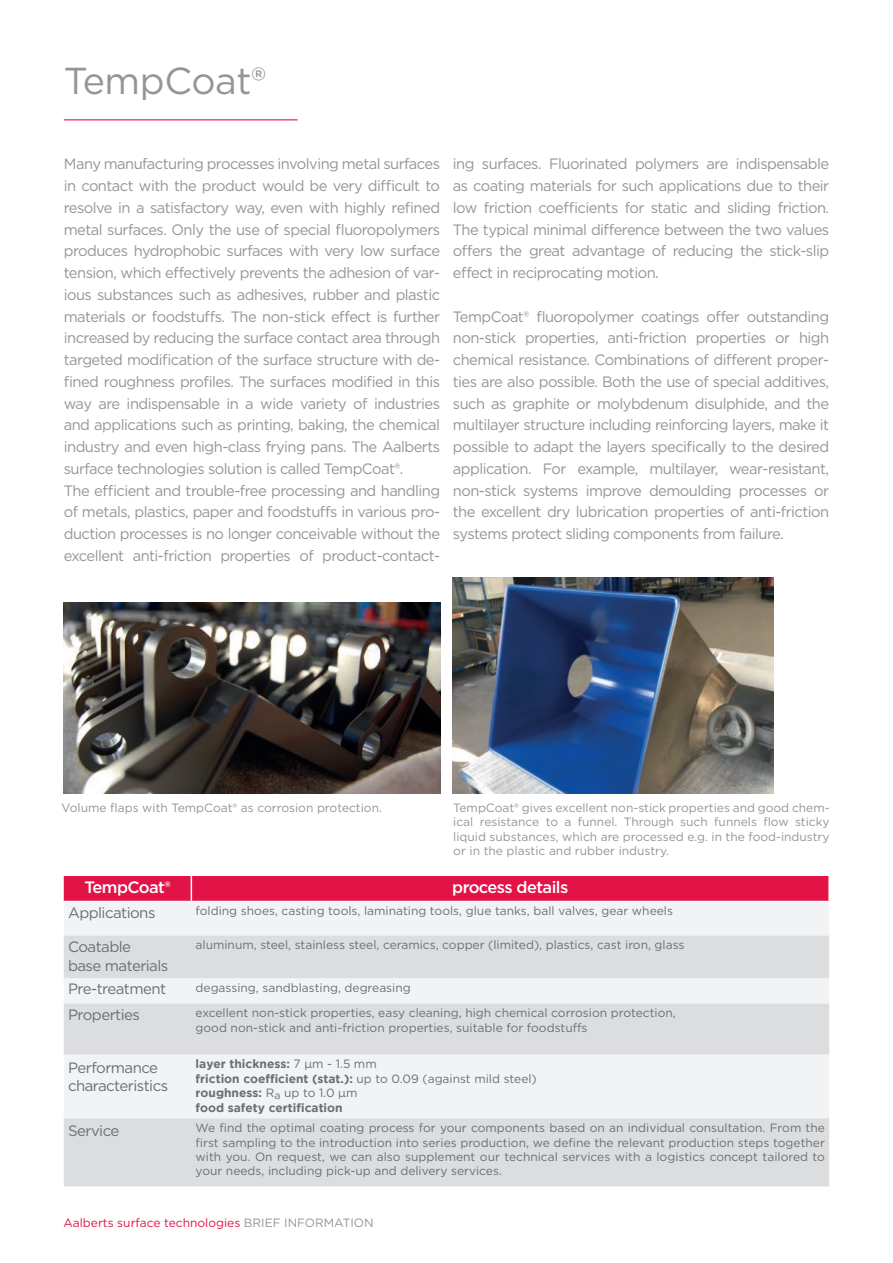
<style>
.page{position:relative;width:893px;height:1263px;background:#fff}
.page>*{position:absolute;margin:0;border:0;box-sizing:border-box;transform-origin:0 0}
.t1{font:37.5px "Gotham";letter-spacing:-.01em;color:#939598}
.t2{font:500 16.5px "Gotham";letter-spacing:-.035em;color:#fff}
.t3{font:15px/21.8px "Gotham";letter-spacing:-.035em;color:#939598;text-align:justify}
.t4{font:15px/18.8px "Gotham";letter-spacing:-.035em;color:#6d6e71}
.t5{font:12px/14.4px "Gotham";color:#6d6e71}
.t6{font:12px/14.4px "Gotham";color:#939598;text-align:justify}
.t7{font:700 12px/14.4px "Gotham";color:#6d6e71}
.t8{font:12px "Gotham";color:#e21347}
.s1{font-weight:400}
.s2{color:#939598}
</style>
<div class="page">
<hr style="left:64px;top:119px;width:234px;height:1px;background:#e21347">
<div style="left:64px;top:903px;width:765px;height:32px;background:#f2f3f4"></div>
<svg style="left:64px;top:935px;width:765px;height:251px;fill:#dcdddf"></svg>
<div style="left:64px;top:876px;width:764px;height:25px;background:#e21347"></div>
<img style="left:64px;top:603px;width:376px;height:191px">
<img style="left:453px;top:577px;width:321px;height:217px">
<h1 class="t1" style="left:64px;top:64px;width:204px">TempCoat®</h1>
<p class="t3" style="left:64px;top:154px;width:378px;text-align:left">Many manufacturing processes involving metal surfaces in contact with the product would be very difficult to resolve in a satisfactory way, even with highly refined metal surfaces. Only the use of special fluoropolymers produces hydrophobic surfaces with very low surface tension, which effectively prevents the adhesion of var&shy;ious substances such as adhesives, rubber and plastic materials or foodstuffs. The non-stick effect is further increased by reducing the surface contact area through targeted modification of the surface structure with de&shy;fined roughness profiles. The surfaces modified in this way are indispensable in a wide variety of industries and applications such as printing, baking, the chemical industry and even high-class frying pans. The Aalberts surface technologies solution is called TempCoat®.<br>The efficient and trouble-free processing and handling of metals, plastics, paper and foodstuffs in various pro&shy;duction processes is no longer conceivable without the excellent anti-friction properties of product-contact-</p>
<p class="t3" style="left:453px;top:154px;width:378px">ing surfaces. Fluorinated polymers are indispensable as coating materials for such applications due to their low friction coefficients for static and sliding friction.<br>The typical minimal difference between the two values offers the great advantage of reducing the stick-slip effect in reciprocating motion.</p>
<p class="t3" style="left:453px;top:306px;width:378px">TempCoat® fluoropolymer coatings offer outstanding non-stick properties, anti-friction properties or high chemical resistance. Combinations of different proper&shy;ties are also possible. Both the use of special additives, such as graphite or molybdenum disulphide, and the multilayer structure including reinforcing layers, make it possible to adapt the layers specifically to the desired application. For example, multilayer, wear-resistant, non-stick systems improve demoulding processes or the excellent dry lubrication properties of anti-friction systems protect sliding components from failure.</p>
<p class="t6" style="left:62px;top:801px;width:322px">Volume flaps with TempCoat® as corrosion protection.</p>
<p class="t6" style="left:453px;top:801px;width:378px">TempCoat® gives excellent non-stick properties and good chem&shy;ical resistance to a funnel. Through such funnels flow sticky liquid substances, which are processed e.g. in the food-industry or in the plastic and rubber industry.</p>
<p class="t2" style="left:84px;top:880px;width:88px">TempCoat®</p>
<p class="t2" style="left:452px;top:880px;width:118px">process details</p>
<p class="t4" style="left:68px;top:904px;width:89px">Applications</p>
<p class="t5" style="left:196px;top:904px;width:479px">folding shoes, casting tools, laminating tools, glue tanks, ball valves, gear wheels</p>
<p class="t4" style="left:68px;top:938px;width:102px">Coatable<br>base materials</p>
<p class="t5" style="left:196px;top:938px;width:490px">aluminum, steel, stainless steel, ceramics, copper (limited), plastics, cast iron, glass</p>
<p class="t4" style="left:68px;top:980px;width:100px">Pre-treatment</p>
<p class="t5" style="left:196px;top:981px;width:217px">degassing, sandblasting, degreasing</p>
<p class="t4" style="left:68px;top:1006px;width:74px">Properties</p>
<p class="t5" style="left:196px;top:1007px;width:482px">excellent non-stick properties, easy cleaning, high chemical corrosion protection, good non-stick and anti-friction properties, suitable for foodstuffs</p>
<p class="t4" style="left:68px;top:1059px;width:102px">Performance characteristics</p>
<p class="t7" style="left:196px;top:1058px;width:343px">layer thickness: <span class="s1">7 µm - 1.5 mm<br></span>friction coefficient (stat.): <span class="s1">up to 0.09 (against mild steel) </span>roughness: <span class="s1">R</span><sub>a</sub> <span class="s1">up to 1.0 µm<br></span>food safety certification</p>
<p class="t4" style="left:68px;top:1122px;width:53px">Service</p>
<p class="t5" style="left:196px;top:1121px;width:631px;text-align:justify">We find the optimal coating process for your components based on an individual consultation. From the first sampling to the introduction into series production, we define the relevant production steps together with you. On request, we can also supplement our technical services with a logistics concept tailored to your needs, including pick-up and delivery services.</p>
<p class="t8" style="left:63px;top:1217px;width:312px">Aalberts surface technologies <span class="s2">BRIEF INFORMATION</span></p>
</div>
